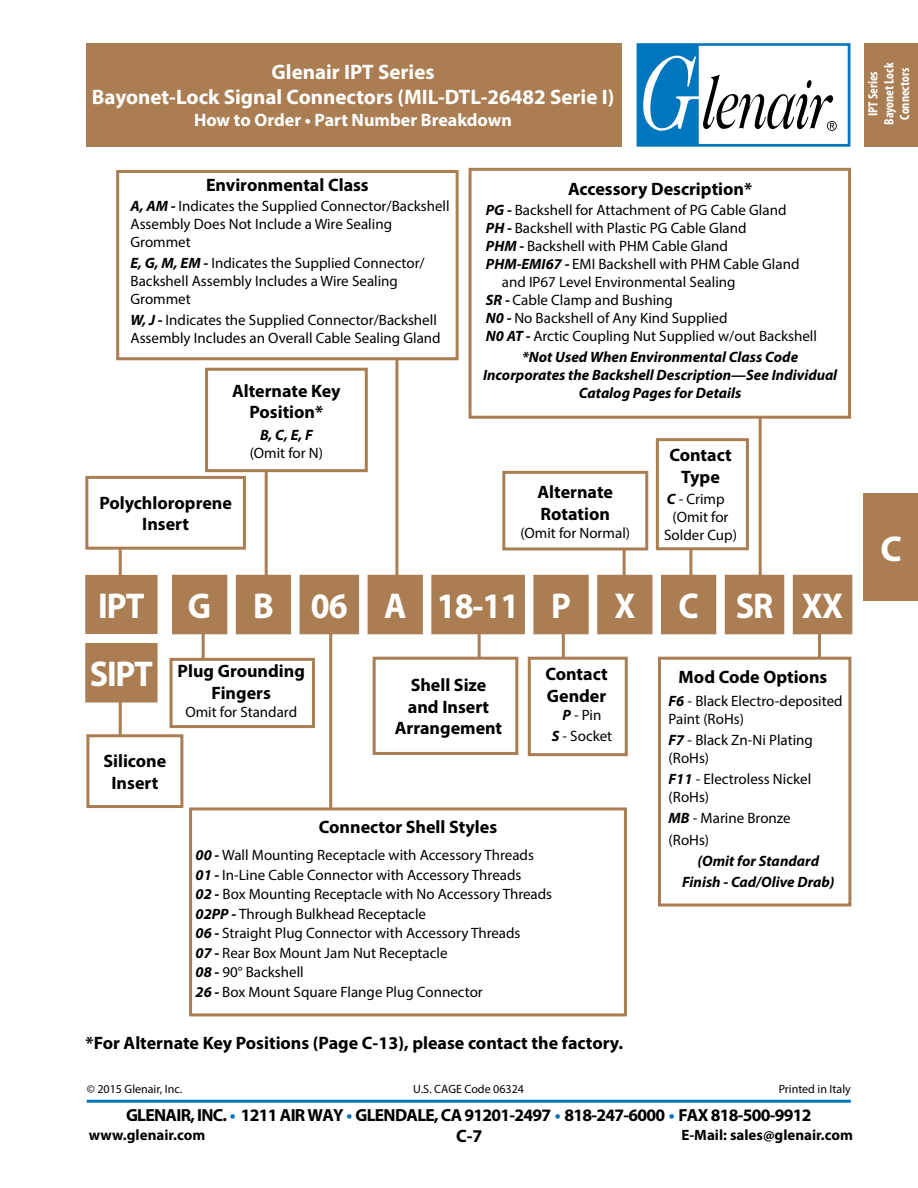
<style>
.page{position:relative;width:918px;height:1188px;background:#fff}
.page>*{position:absolute;margin:0;border:0;box-sizing:border-box;transform-origin:0 0}
.t1{font:700 36px/68.1px "Myriad Pro";letter-spacing:-.03em;color:#fff;scale:.95 1}
.t2{font:700 36px "Myriad Pro";letter-spacing:-.03em;color:#fff}
.t3{font:700 21px/25.2px "Myriad Pro";color:#fff;text-align:center}
.t4{font:700 18px/21.6px "Myriad Pro";color:#000;text-align:center}
.t5{font:700 18px "Myriad Pro";color:#fff}
.t6{font:700 17.55px "Myriad Pro";letter-spacing:-.04em;color:#000}
.t7{font:15px/18px "Myriad Pro";color:#000}
.t8{font:italic 700 15px/18px "Myriad Pro";color:#000;text-align:center}
.t9{font:700 15px "Myriad Pro";color:#000}
.t10{font:700 condensed 13.5px/15.8px "Myriad Pro";color:#fff;text-align:center}
.t11{font:12px "Myriad Pro";color:#000}
.s1{font-weight:700;font-style:italic}
.s2{color:#0076be}
</style>
<div class="page">
<div style="left:864px;top:43px;width:54px;height:104px;background:#aa7d52"></div>
<div style="left:86px;top:43px;width:536px;height:104px;background:#aa7d52"></div>
<svg style="left:637px;top:43px;width:213px;height:103px"></svg>
<div style="left:863px;top:493px;width:55px;height:108px;background:#aa7d52"></div>
<hr style="left:87px;top:1100px;width:764px;height:3px;background:#0076be">
<hr style="left:478px;top:621px;width:3px;height:106px;background:#aa7d52">
<hr style="left:818px;top:633px;width:3px;height:36px;background:#aa7d52">
<div style="left:373px;top:657px;width:145px;height:98px;background:#fff;border:3px solid #aa7d52"></div>
<div style="left:658px;top:657px;width:193px;height:250px;background:#fff;border:3px solid #aa7d52"></div>
<hr style="left:689px;top:542px;width:3px;height:54px;background:#aa7d52">
<div style="left:656px;top:438px;width:93px;height:112px;background:#fff;border:3px solid #aa7d52"></div>
<hr style="left:329px;top:625px;width:3px;height:193px;background:#aa7d52">
<div style="left:189px;top:807px;width:438px;height:209px;background:#fff;border:3px solid #aa7d52"></div>
<hr style="left:759px;top:409px;width:3px;height:196px;background:#aa7d52">
<hr style="left:562px;top:618px;width:3px;height:105px;background:#aa7d52">
<hr style="left:265px;top:461px;width:3px;height:119px;background:#aa7d52">
<hr style="left:202px;top:599px;width:3px;height:118px;background:#aa7d52">
<hr style="left:395px;top:346px;width:3px;height:253px;background:#aa7d52">
<hr style="left:623px;top:500px;width:3px;height:100px;background:#aa7d52">
<div style="left:116px;top:170px;width:343px;height:190px;background:#fff;border:3px solid #aa7d52"></div>
<div style="left:502px;top:471px;width:146px;height:79px;background:#fff;border:3px solid #aa7d52"></div>
<div style="left:205px;top:368px;width:163px;height:104px;background:#fff;border:3px solid #aa7d52"></div>
<div style="left:528px;top:657px;width:100px;height:99px;background:#fff;border:3px solid #aa7d52"></div>
<div style="left:170px;top:658px;width:145px;height:70px;background:#fff;border:3px solid #aa7d52"></div>
<div style="left:469px;top:168px;width:382px;height:251px;background:#fff;border:3px solid #aa7d52"></div>
<svg style="left:172px;top:575px;width:680px;height:59px;background:#b38b64"></svg>
<hr style="left:119px;top:525px;width:3px;height:79px;background:#aa7d52">
<hr style="left:119px;top:687px;width:3px;height:79px;background:#aa7d52">
<div style="left:87px;top:477px;width:157px;height:71px;background:#fff"></div>
<div style="left:85px;top:476px;width:161px;height:74px;border:3px solid #aa7d52"></div>
<div style="left:88px;top:736px;width:94px;height:71px;background:#fff"></div>
<div style="left:86px;top:734px;width:97px;height:74px;border:3px solid #aa7d52"></div>
<div style="left:85px;top:575px;width:73px;height:127px;background:#aa7d52"></div>
<div style="left:85px;top:634px;width:73px;height:9px;background:#fff"></div>
<h2 class="t3" style="left:92px;top:58px;width:524px">Glenair IPT Series<br>Bayonet-Lock Signal Connectors (MIL-DTL-26482 Serie I)</h2>
<p class="t5" style="left:194px;top:108px;width:320px">How to Order • Part Number Breakdown</p>
<p class="t10" style="left:865px;top:125px;width:63px;rotate:-90deg">IPT Series<br>Bayonet Lock<br>Connectors</p>
<p class="t4" style="left:206px;top:173px;width:164px">Environmental Class</p>
<p class="t7" style="left:131px;top:197px;width:321px"><span class="s1">A, AM -</span> Indicates the Supplied Connector/Backshell<br>Assembly Does Not Include a Wire Sealing<br>Grommet</p>
<p class="t7" style="left:131px;top:254px;width:296px"><span class="s1">E, G, M, EM -</span> Indicates the Supplied Connector/<br>Backshell Assembly Includes a Wire Sealing<br>Grommet</p>
<p class="t7" style="left:131px;top:311px;width:312px"><span class="s1">W, J -</span> Indicates the Supplied Connector/Backshell<br>Assembly Includes an Overall Cable Sealing Gland</p>
<p class="t4" style="left:232px;top:379px;width:110px">Alternate Key<br>Position*</p>
<p class="t8" style="left:260px;top:425px;width:54px">B, C, E, F</p>
<p class="t7" style="left:250px;top:444px;width:75px">(Omit for N)</p>
<p class="t4" style="left:99px;top:491px;width:134px">Polychloroprene<br>Insert</p>
<p class="t4" style="left:568px;top:177px;width:186px">Accessory Description*</p>
<p class="t7" style="left:486px;top:201px;width:302px"><span class="s1">PG -</span> Backshell for Attachment of PG Cable Gland</p>
<p class="t7" style="left:486px;top:219px;width:262px"><span class="s1">PH -</span> Backshell with Plastic PG Cable Gland</p>
<p class="t7" style="left:486px;top:237px;width:244px"><span class="s1">PHM -</span> Backshell with PHM Cable Gland</p>
<p class="t7" style="left:486px;top:255px;width:315px"><span class="s1">PHM-EMI67 -</span> EMI Backshell with PHM Cable Gland</p>
<p class="t7" style="left:502px;top:273px;width:235px">and IP67 Level Environmental Sealing</p>
<p class="t7" style="left:486px;top:291px;width:189px"><span class="s1">SR -</span> Cable Clamp and Bushing</p>
<p class="t7" style="left:486px;top:309px;width:243px"><span class="s1">N0 -</span> No Backshell of Any Kind Supplied</p>
<p class="t7" style="left:486px;top:327px;width:333px"><span class="s1">N0 AT -</span> Arctic Coupling Nut Supplied w/out Backshell</p>
<p class="t8" style="left:483px;top:348px;width:356px">*Not Used When Environmental Class Code<br>Incorporates the Backshell Description—See Individual<br>Catalog Pages for Details</p>
<p class="t4" style="left:538px;top:481px;width:77px;text-align:left">Alternate<br>Rotation</p>
<p class="t7" style="left:520px;top:523px;width:111px">(Omit for Normal)</p>
<p class="t4" style="left:669px;top:444px;width:64px">Contact<br>Type</p>
<p class="t7" style="left:667px;top:490px;width:59px"><span class="s1">C</span> - Crimp</p>
<p class="t7" style="left:673px;top:508px;width:57px">(Omit for</p>
<p class="t7" style="left:664px;top:526px;width:74px">Solder Cup)</p>
<h1 class="t1" style="left:90px;top:571px;width:68px">IPT<br>SIPT</h1>
<p class="t4" style="left:103px;top:750px;width:64px">Silicone<br>Insert</p>
<h1 class="t1" style="left:188px;top:571px;width:691px">G B 06 A18-11P X C SRXX</h1>
<p class="t4" style="left:178px;top:660px;width:129px">Plug Grounding<br>Fingers</p>
<p class="t7" style="left:185px;top:703px;width:113px">Omit for Standard</p>
<p class="t4" style="left:395px;top:674px;width:109px">Shell Size and Insert<br>Arrangement</p>
<p class="t4" style="left:319px;top:816px;width:180px">Connector Shell Styles</p>
<p class="t4" style="left:545px;top:663px;width:64px;text-align:left">Contact<br>Gender</p>
<p class="t7" style="left:552px;top:704px;width:62px;line-height:21.1px;text-align:center"><span class="s1">P</span> - Pin<br><span class="s1">S</span> - Socket</p>
<p class="t7" style="left:196px;top:845px;width:358px;line-height:19.5px"><span class="s1">00 -</span> Wall Mounting Receptacle with Accessory Threads <span class="s1">01 -</span> In-Line Cable Connector with Accessory Threads<br><span class="s1">02 -</span> Box Mounting Receptacle with No Accessory Threads <span class="s1">02PP -</span> Through Bulkhead Receptacle<br><span class="s1">06 -</span> Straight Plug Connector with Accessory Threads<br><span class="s1">07 -</span> Rear Box Mount Jam Nut Receptacle<br><span class="s1">08 -</span> 90° Backshell<br><span class="s1">26 -</span> Box Mount Square Flange Plug Connector</p>
<p class="t4" style="left:679px;top:666px;width:150px">Mod Code Options</p>
<p class="t7" style="left:669px;top:691px;width:176px"><span class="s1">F6</span> - Black Electro-deposited<br>Paint (RoHs)</p>
<p class="t7" style="left:669px;top:731px;width:146px"><span class="s1">F7</span> - Black Zn-Ni Plating (RoHs)</p>
<p class="t7" style="left:669px;top:770px;width:144px"><span class="s1">F11</span> - Electroless Nickel (RoHs)</p>
<p class="t7" style="left:669px;top:808px;width:124px;line-height:21.1px"><span class="s1">MB</span> - Marine Bronze (RoHs)</p>
<p class="t8" style="left:682px;top:850px;width:154px;line-height:21.1px">(Omit for Standard<br>Finish - Cad/Olive Drab)</p>
<p class="t4" style="left:86px;top:1031px;width:539px">*For Alternate Key Positions (Page C-13), please contact the factory.</p>
<p class="t11" style="left:87px;top:1082px;width:97px">© 2015 Glenair, Inc.</p>
<p class="t11" style="left:779px;top:1082px;width:74px">Printed in Italy</p>
<p class="t4" style="left:456px;top:1125px;width:28px">C-7</p>
<p class="t11" style="left:413px;top:1082px;width:112px">U.S. CAGE Code 06324</p>
<p class="t6" style="left:126px;top:1104px;width:687px">GLENAIR, INC. <span class="s2">•</span> 1211 AIR WAY <span class="s2">•</span> GLENDALE, CA 91201-2497 <span class="s2">•</span> 818-247-6000 <span class="s2">•</span> FAX 818-500-9912</p>
<p class="t9" style="left:89px;top:1125px;width:118px">www.glenair.com</p>
<p class="t9" style="left:681px;top:1126px;width:173px">E-Mail: sales@glenair.com</p>
<h1 class="t2" style="left:880px;top:525px;width:23px">C</h1>
</div>
